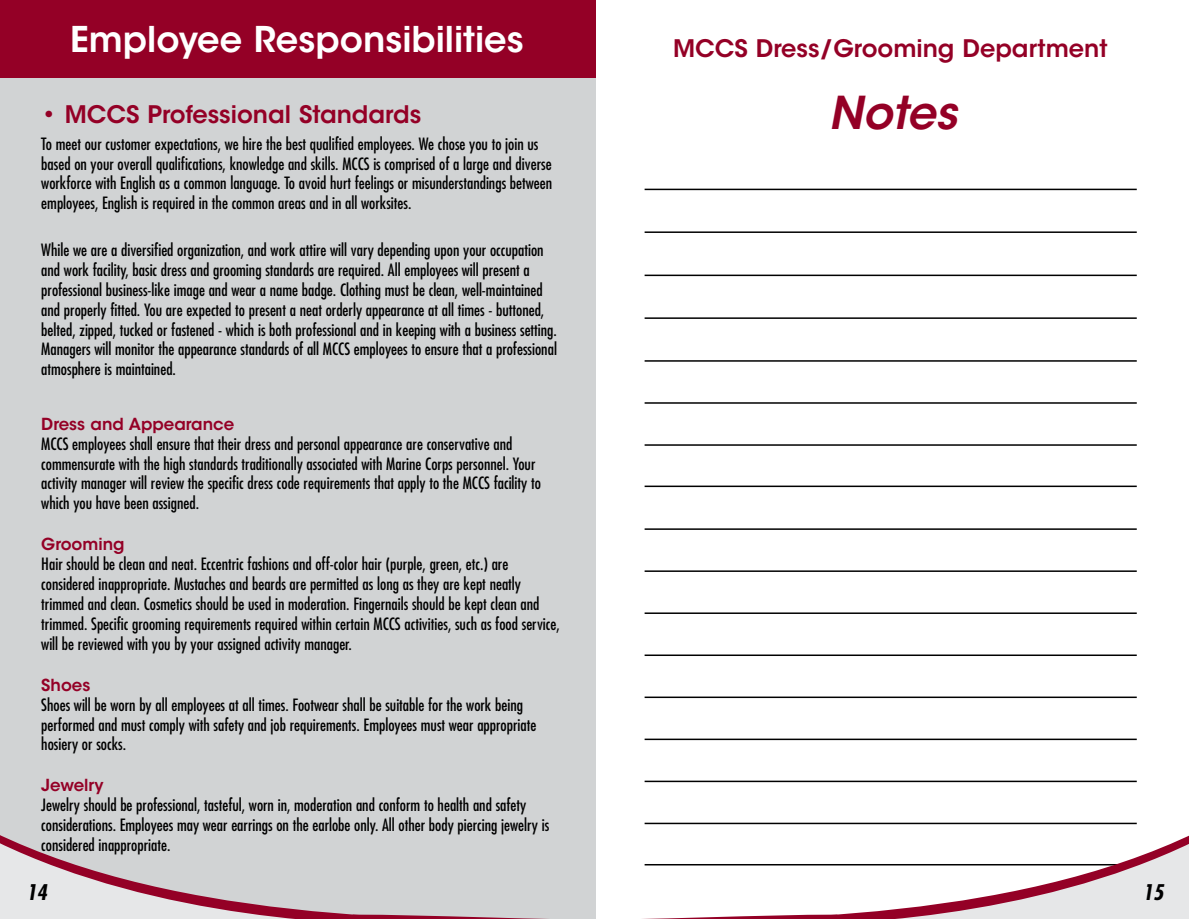
<style>
.page{position:relative;width:1189px;height:919px;background:#fff}
.page>*{position:absolute;margin:0;border:0;box-sizing:border-box;transform-origin:0 0}
.t1{font:italic 600 45px "ITC Avant Garde Std";color:#940026}
.t2{font:600 35.25px "ITC Avant Garde Std";color:#fff}
.t3{font:600 24px "ITC Avant Garde Std";color:#940026}
.t4{font:italic 700 condensed 21px "Futura Std";color:#000}
.t5{font:condensed 16.5px/20px "Futura Std";color:#000}
.t6{font:600 16.5px "ITC Avant Garde Std";color:#940026}
</style>
<div class="page">
<div style="left:0;top:0;width:595px;height:918px;background:#d1d3d4"></div>
<svg style="left:0;top:835px;width:353px;height:83px"></svg>
<div style="left:0;top:0;width:595px;height:77px;background:#940026"></div>
<hr style="left:644px;top:274px;width:492px;height:2px;background:#000">
<hr style="left:644px;top:317px;width:492px;height:2px;background:#000">
<hr style="left:644px;top:360px;width:492px;height:1px;background:#000">
<hr style="left:644px;top:402px;width:492px;height:1px;background:#000">
<hr style="left:644px;top:444px;width:492px;height:1px;background:#000">
<hr style="left:644px;top:485px;width:492px;height:2px;background:#000">
<hr style="left:644px;top:188px;width:492px;height:2px;background:#000">
<hr style="left:644px;top:231px;width:492px;height:2px;background:#000">
<svg style="left:353px;top:516px;width:383px;height:402px"></svg>
<svg style="left:736px;top:528px;width:453px;height:390px"></svg>
<h2 class="t2" style="left:70px;top:16px;width:455px">Employee Responsibilities</h2>
<h3 class="t3" style="left:41px;top:99px;width:381px">• MCCS Professional Standards</h3>
<p class="t5" style="left:41px;top:133px;width:512px">To meet our customer expectations, we hire the best qualified employees. We chose you to join us based on your overall qualifications, knowledge and skills. MCCS is comprised of a large and diverse workforce with English as a common language. To avoid hurt feelings or misunderstandings between employees, English is required in the common areas and in all worksites.</p>
<p class="t5" style="left:41px;top:239px;width:517px">While we are a diversified organization, and work attire will vary depending upon your occupation and work facility, basic dress and grooming standards are required. All employees will present a professional business-like image and wear a name badge. Clothing must be clean, well-maintained and properly fitted. You are expected to present a neat orderly appearance at all times - buttoned, belted, zipped, tucked or fastened - which is both professional and in keeping with a business setting.<br>Managers will monitor the appearance standards of all MCCS employees to ensure that a professional atmosphere is maintained.</p>
<p class="t6" style="left:41px;top:413px;width:195px">Dress and Appearance</p>
<p class="t5" style="left:41px;top:433px;width:501px">MCCS employees shall ensure that their dress and personal appearance are conservative and commensurate with the high standards traditionally associated with Marine Corps personnel. Your activity manager will review the specific dress code requirements that apply to the MCCS facility to which you have been assigned.</p>
<p class="t6" style="left:41px;top:533px;width:85px">Grooming</p>
<p class="t5" style="left:41px;top:553px;width:520px">Hair should be clean and neat. Eccentric fashions and off-color hair (purple, green, etc.) are considered inappropriate. Mustaches and beards are permitted as long as they are kept neatly trimmed and clean. Cosmetics should be used in moderation. Fingernails should be kept clean and trimmed. Specific grooming requirements required within certain MCCS activities, such as food service, will be reviewed with you by your assigned activity manager.</p>
<p class="t6" style="left:41px;top:674px;width:51px">Shoes</p>
<p class="t5" style="left:41px;top:694px;width:496px">Shoes will be worn by all employees at all times. Footwear shall be suitable for the work being performed and must comply with safety and job requirements. Employees must wear appropriate hosiery or socks.</p>
<p class="t6" style="left:41px;top:774px;width:64px">Jewelry</p>
<p class="t5" style="left:41px;top:794px;width:509px">Jewelry should be professional, tasteful, worn in, moderation and conform to health and safety considerations. Employees may wear earrings on the earlobe only. All other body piercing jewelry is considered inappropriate.</p>
<p class="t4" style="left:27px;top:878px;width:22px">14</p>
<h3 class="t3" style="left:673px;top:33px;width:436px">MCCS Dress/Grooming Department</h3>
<h1 class="t1" style="left:829px;top:84px;width:130px">Notes</h1>
<p class="t4" style="left:1142px;top:878px;width:22px">15</p>
</div>
